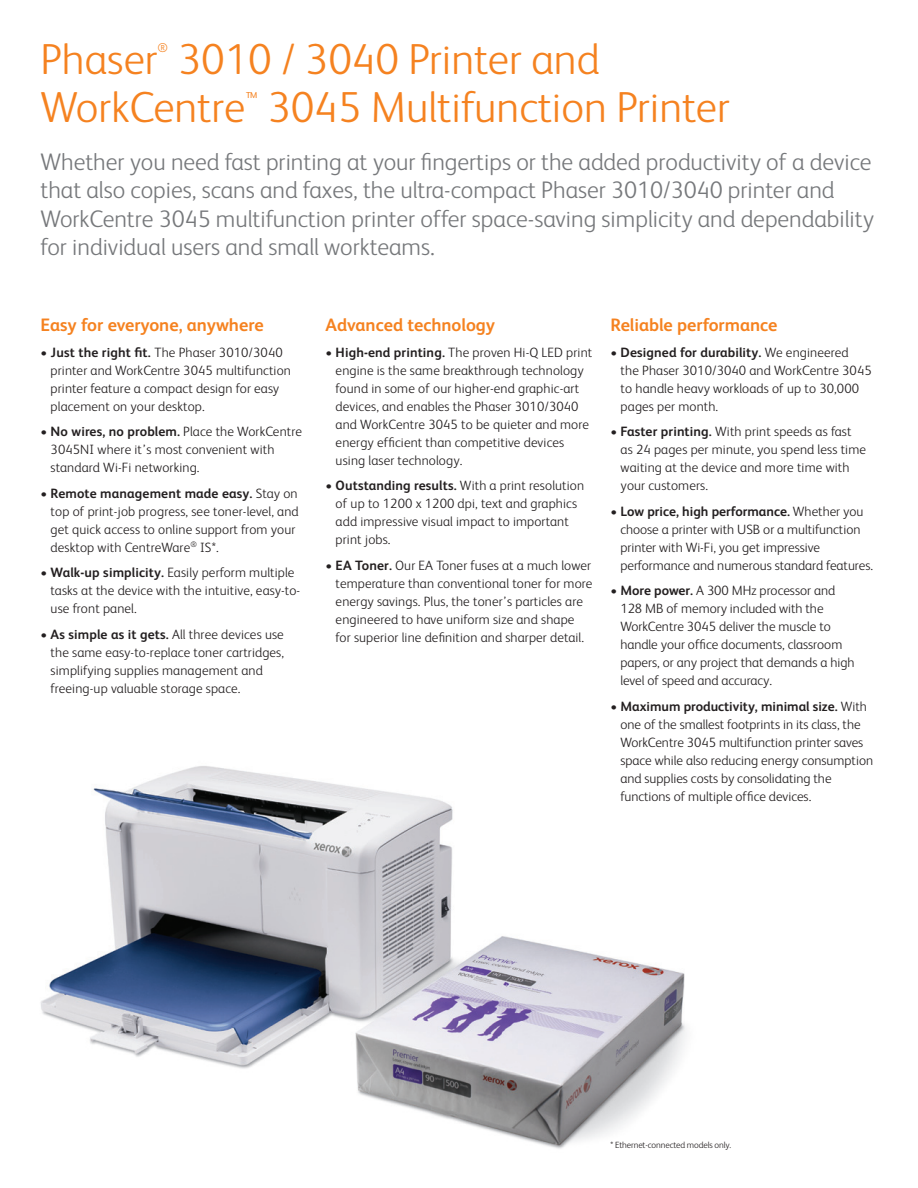
<style>
.page{position:relative;width:918px;height:1188px;background:#fff}
.page>*{position:absolute;margin:0;border:0;box-sizing:border-box;transform-origin:0 0}
.t1{font:300 43.5px/48px "Xerox Sans";color:#f58220;text-align:center}
.t2{font:300 24px/28.5px "Xerox Sans";color:#76787b}
.t3{font:700 18px "Xerox Sans";color:#f58220}
.t4{font:300 13.5px/18px "Xerox Sans";letter-spacing:.01em;color:#231f20}
.t5{font:300 12.75px "Xerox Sans";color:#f58220}
.t6{font:300 9px "Xerox Sans";letter-spacing:-.01em;color:#231f20}
.s1{font-weight:700}
</style>
<div class="page">
<img style="left:40px;top:766px;width:646px;height:383px">
<h1 class="t1" style="left:40px;top:33px;width:119px">Phaser</h1>
<p class="t5" style="left:158px;top:39px;width:12px">®</p>
<h1 class="t1" style="left:41px;top:33px;width:691px">3010 / 3040 Printer and<br>WorkCentre<sup>™</sup> 3045 Multifunction Printer</h1>
<p class="t2" style="left:40px;top:146px;width:835px">Whether you need fast printing at your fingertips or the added productivity of a device that also copies, scans and faxes, the ultra-compact Phaser 3010/3040 printer and WorkCentre 3045 multifunction printer offer space-saving simplicity and dependability for individual users and small workteams.</p>
<h3 class="t3" style="left:40px;top:313px;width:225px">Easy for everyone, anywhere</h3>
<p class="t4" style="left:51px;top:342px;width:242px;text-indent:-10px">• <span class="s1">Just the right fit.</span> The Phaser 3010/3040 printer and WorkCentre 3045 multifunction printer feature a compact design for easy placement on your desktop.</p>
<p class="t4" style="left:51px;top:422px;width:253px;text-indent:-10px">• <span class="s1">No wires, no problem.</span> Place the WorkCentre<br>3045NI where it’s most convenient with standard Wi-Fi networking.</p>
<p class="t4" style="left:51px;top:484px;width:250px;text-indent:-10px">• <span class="s1">Remote management made easy.</span> Stay on top of print-job progress, see toner-level, and get quick access to online support from your desktop with CentreWare<sup>®</sup> IS*.</p>
<p class="t4" style="left:51px;top:563px;width:251px;text-indent:-10px">• <span class="s1">Walk-up simplicity.</span> Easily perform multiple tasks at the device with the intuitive, easy-to&shy;use front panel.</p>
<p class="t4" style="left:51px;top:625px;width:235px;text-indent:-10px">• <span class="s1">As simple as it gets.</span> All three devices use the same easy-to-replace toner cartridges, simplifying supplies management and freeing-up valuable storage space.</p>
<h3 class="t3" style="left:326px;top:313px;width:171px">Advanced technology</h3>
<p class="t4" style="left:336px;top:342px;width:258px;text-indent:-10px">• <span class="s1">High-end printing.</span> The proven Hi-Q LED print engine is the same breakthrough technology found in some of our higher-end graphic-art devices, and enables the Phaser 3010/3040 and WorkCentre 3045 to be quieter and more energy efficient than competitive devices using laser technology.</p>
<p class="t4" style="left:336px;top:476px;width:250px;text-indent:-10px">• <span class="s1">Outstanding results.</span> With a print resolution of up to 1200 x 1200 dpi, text and graphics add impressive visual impact to important print jobs.</p>
<p class="t4" style="left:336px;top:555px;width:258px;text-indent:-10px">• <span class="s1">EA Toner.</span> Our EA Toner fuses at a much lower temperature than conventional toner for more energy savings. Plus, the toner’s particles are engineered to have uniform size and shape for superior line definition and sharper detail.</p>
<h3 class="t3" style="left:611px;top:313px;width:169px">Reliable performance</h3>
<p class="t4" style="left:621px;top:342px;width:253px;text-indent:-10px">• <span class="s1">Designed for durability.</span> We engineered<br>the Phaser 3010/3040 and WorkCentre 3045 to handle heavy workloads of up to 30,000 pages per month.</p>
<p class="t4" style="left:621px;top:422px;width:247px;text-indent:-10px">• <span class="s1">Faster printing.</span> With print speeds as fast as 24 pages per minute, you spend less time waiting at the device and more time with your customers.</p>
<p class="t4" style="left:620px;top:501px;width:254px;text-indent:-10px">• <span class="s1">Low price, high performance.</span> Whether you choose a printer with USB or a multifunction printer with Wi-Fi, you get impressive performance and numerous standard features.</p>
<p class="t4" style="left:620px;top:581px;width:236px;text-indent:-10px">• <span class="s1">More power.</span> A 300 MHz processor and 128 MB of memory included with the WorkCentre 3045 deliver the muscle to handle your office documents, classroom papers, or any project that demands a high level of speed and accuracy.</p>
<p class="t4" style="left:620px;top:697px;width:254px;text-indent:-10px">• <span class="s1">Maximum productivity, minimal size.</span> With one of the smallest footprints in its class, the WorkCentre 3045 multifunction printer saves space while also reducing energy consumption and supplies costs by consolidating the functions of multiple office devices.</p>
<p class="t6" style="left:611px;top:1139px;width:122px">* Ethernet-connected models only.</p>
</div>
